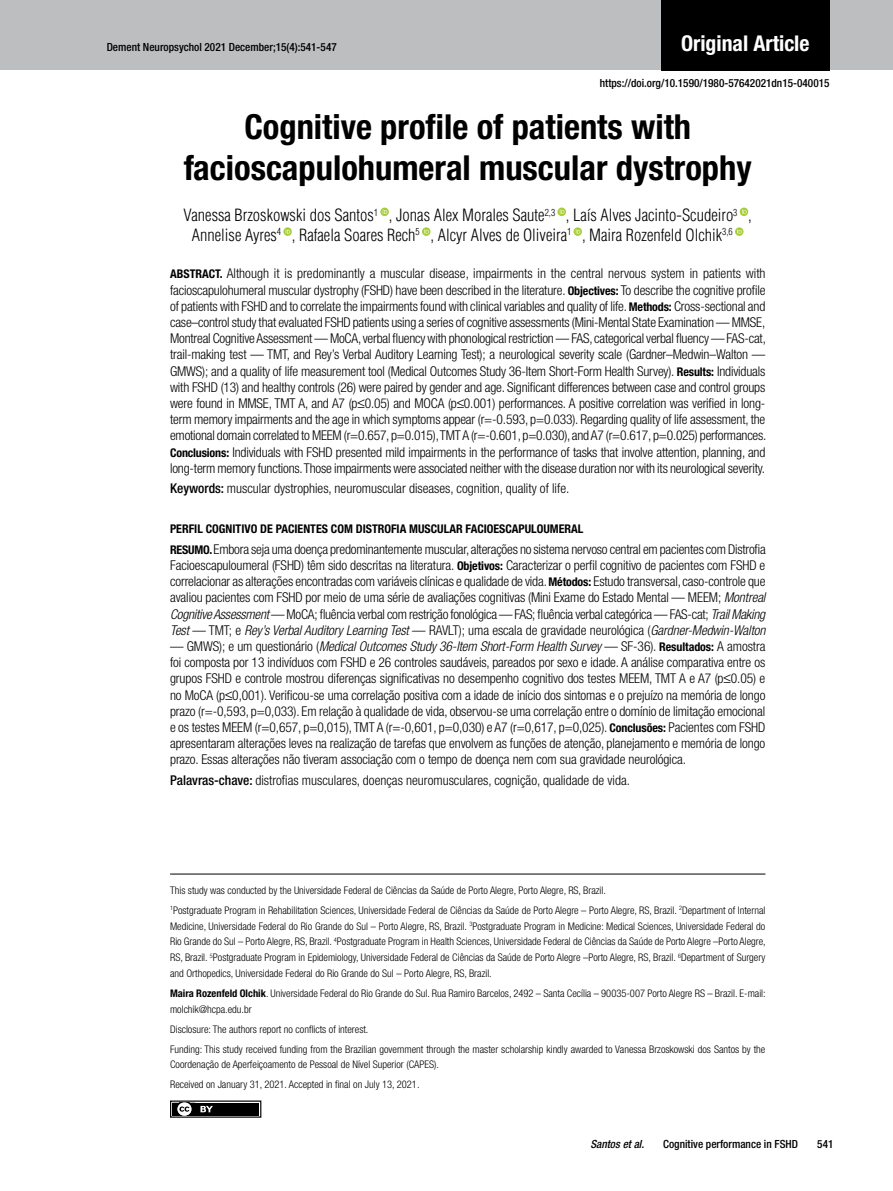
<style>
.page{position:relative;width:893px;height:1191px;background:#fff}
.page>*{position:absolute;margin:0;border:0;box-sizing:border-box;transform-origin:0 0}
.t1{font:700 condensed 34.5px/40.5px "Helvetica Neue LT Std";color:#000;text-align:center}
.t2{font:700 condensed 21.75px "Helvetica Neue LT Std";color:#fff}
.t3{font:300 condensed 16.5px/19.8px "Helvetica LT Std";color:#000}
.t4{font:300 condensed 13.5px/16.2px "Helvetica Neue LT Std";letter-spacing:-.005em;color:#000;text-align:justify}
.t5{font:700 condensed 12px "Helvetica Neue LT Std";color:#000}
.t6{font:500 condensed 11.25px "Helvetica Neue LT Std";color:#000}
.t7{font:italic 500 condensed 11.25px "Helvetica Neue LT Std";color:#000}
.t8{font:300 condensed 10.5px/15.8px "Helvetica Neue LT Std";color:#000}
.s1{font-weight:700;font-size:12px}
.s2{font-weight:500}
.s3{font-style:italic}
.s4{font-weight:700}
</style>
<div class="page">
<div style="left:0;top:0;width:893px;height:70px;background:#bcbec0"></div>
<div style="left:661px;top:0;width:168px;height:70px;background:#000"></div>
<div style="left:170px;top:1100px;width:91px;height:17px;border:1px solid #000"></div>
<div style="left:172px;top:1102px;width:87px;height:13px;background:#000"></div>
<svg style="left:172px;top:1102px;width:41px;height:13px"></svg>
<svg style="left:380px;top:207px;width:9px;height:9px"></svg>
<svg style="left:383px;top:209px;width:4px;height:5px"></svg>
<svg style="left:557px;top:207px;width:9px;height:9px"></svg>
<svg style="left:560px;top:209px;width:4px;height:5px"></svg>
<div style="left:740px;top:207px;width:8px;height:9px;background:#a6ce39;border-radius:50%"></div>
<svg style="left:742px;top:209px;width:5px;height:5px"></svg>
<svg style="left:283px;top:227px;width:9px;height:9px"></svg>
<svg style="left:286px;top:229px;width:4px;height:4px"></svg>
<svg style="left:422px;top:227px;width:8px;height:9px"></svg>
<svg style="left:424px;top:229px;width:5px;height:4px"></svg>
<svg style="left:573px;top:227px;width:9px;height:9px"></svg>
<svg style="left:576px;top:229px;width:4px;height:4px"></svg>
<svg style="left:735px;top:227px;width:8px;height:9px"></svg>
<svg style="left:737px;top:229px;width:5px;height:4px"></svg>
<hr style="left:170px;top:873px;width:595px;height:1px;background:#000">
<p class="t6" style="left:107px;top:41px;width:232px">Dement Neuropsychol 2021 December;15(4):541-547</p>
<h2 class="t2" style="left:681px;top:31px;width:130px">Original Article</h2>
<p class="t6" style="left:600px;top:76px;width:231px">https://doi.org/10.1590/1980-57642021dn15-040015</p>
<h1 class="t1" style="left:184px;top:106px;width:569px">Cognitive profile of patients with facioscapulohumeral muscular dystrophy</h1>
<p class="t3" style="left:192px;top:205px;width:561px;text-indent:-8px">Vanessa Brzoskowski dos Santos<sup>1</sup> , Jonas Alex Morales Saute<sup>2,3</sup> , Laís Alves Jacinto-Scudeiro<sup>3</sup> ,<br>Annelise Ayres<sup>4</sup> , Rafaela Soares Rech<sup>5</sup> , Alcyr Alves de Oliveira<sup>1</sup> , Maira Rozenfeld Olchik<sup>3,6</sup></p>
<p class="t4" style="left:170px;top:265px;width:598px"><span class="s1">ABSTRACT.</span> Although it is predominantly a muscular disease, impairments in the central nervous system in patients with facioscapulohumeral muscular dystrophy (FSHD) have been described in the literature. <span class="s1">Objectives:</span> To describe the cognitive profile of patients with FSHD and to correlate the impairments found with clinical variables and quality of life. <span class="s1">Methods:</span> Cross-sectional and case–control study that evaluated FSHD patients using a series of cognitive assessments (Mini-Mental State Examination — MMSE, Montreal Cognitive Assessment — MoCA, verbal fluency with phonological restriction — FAS, categorical verbal fluency — FAS-cat, trail-making test — TMT, and Rey’s Verbal Auditory Learning Test); a neurological severity scale (Gardner–Medwin–Walton — GMWS); and a quality of life measurement tool (Medical Outcomes Study 36-Item Short-Form Health Survey). <span class="s1">Results:</span> Individuals with FSHD (13) and healthy controls (26) were paired by gender and age. Significant differences between case and control groups were found in MMSE, TMT A, and A7 (p≤0.05) and MOCA (p≤0.001) performances. A positive correlation was verified in long&shy;term memory impairments and the age in which symptoms appear (r=-0.593, p=0.033). Regarding quality of life assessment, the emotional domain correlated to MEEM (r=0.657, p=0.015), TMT A (r=-0.601, p=0.030), and A7 (r=0.617, p=0.025) performances.<br><span class="s1">Conclusions:</span> Individuals with FSHD presented mild impairments in the performance of tasks that involve attention, planning, and long-term memory functions. Those impairments were associated neither with the disease duration nor with its neurological severity.</p>
<p class="t4" style="left:170px;top:480px;width:401px"><span class="s2">Keywords:</span> muscular dystrophies, neuromuscular diseases, cognition, quality of life.</p>
<p class="t5" style="left:170px;top:521px;width:415px">PERFIL COGNITIVO DE PACIENTES COM DISTROFIA MUSCULAR FACIOESCAPULOUMERAL</p>
<p class="t4" style="left:170px;top:540px;width:597px"><span class="s1">RESUMO.</span> Embora seja uma doença predominantemente muscular, alterações no sistema nervoso central em pacientes com Distrofia Facioescapuloumeral (FSHD) têm sido descritas na literatura. <span class="s1">Objetivos:</span> Caracterizar o perfil cognitivo de pacientes com FSHD e correlacionar as alterações encontradas com variáveis clínicas e qualidade de vida. <span class="s1">Métodos:</span> Estudo transversal, caso-controle que avaliou pacientes com FSHD por meio de uma série de avaliações cognitivas (Mini Exame do Estado Mental — MEEM; <span class="s3">Montreal Cognitive Assessment</span> — MoCA; fluência verbal com restrição fonológica — FAS; fluência verbal categórica — FAS-cat; <span class="s3">Trail Making Test</span> — TMT; e <span class="s3">Rey’s Verbal Auditory Learning Test</span> — RAVLT); uma escala de gravidade neurológica (<span class="s3">Gardner-Medwin-Walton</span></p>
<p class="t4" style="left:170px;top:638px;width:597px">— GMWS); e um questionário (<span class="s3">Medical Outcomes Study 36-Item Short-Form Health Survey</span> — SF-36). <span class="s1">Resultados:</span> A amostra foi composta por 13 indivíduos com FSHD e 26 controles saudáveis, pareados por sexo e idade. A análise comparativa entre os grupos FSHD e controle mostrou diferenças significativas no desempenho cognitivo dos testes MEEM, TMT A e A7 (p≤0.05) e no MoCA (p≤0,001). Verificou-se uma correlação positiva com a idade de início dos sintomas e o prejuízo na memória de longo prazo (r=-0,593, p=0,033). Em relação à qualidade de vida, observou-se uma correlação entre o domínio de limitação emocional e os testes MEEM (r=0,657, p=0,015), TMT A (r=-0,601, p=0,030) e A7 (r=0,617, p=0,025). <span class="s1">Conclusões:</span> Pacientes com FSHD apresentaram alterações leves na realização de tarefas que envolvem as funções de atenção, planejamento e memória de longo prazo. Essas alterações não tiveram associação com o tempo de doença nem com sua gravidade neurológica.</p>
<p class="t4" style="left:170px;top:772px;width:461px"><span class="s2">Palavras-chave:</span> distrofias musculares, doenças neuromusculares, cognição, qualidade de vida.</p>
<p class="t8" style="left:170px;top:880px;width:597px;line-height:20px">This study was conducted by the Universidade Federal de Ciências da Saúde de Porto Alegre, Porto Alegre, RS, Brazil.<br><sup>1</sup>Postgraduate Program in Rehabilitation Sciences, Universidade Federal de Ciências da Saúde de Porto Alegre – Porto Alegre, RS, Brazil. <sup>2</sup>Department of Internal</p>
<p class="t8" style="left:170px;top:918px;width:597px;text-align:justify">Medicine, Universidade Federal do Rio Grande do Sul – Porto Alegre, RS, Brazil. <sup>3</sup>Postgraduate Program in Medicine: Medical Sciences, Universidade Federal do Rio Grande do Sul – Porto Alegre, RS, Brazil. <sup>4</sup>Postgraduate Program in Health Sciences, Universidade Federal de Ciências da Saúde de Porto Alegre –Porto Alegre, RS, Brazil. <sup>5</sup>Postgraduate Program in Epidemiology, Universidade Federal de Ciências da Saúde de Porto Alegre –Porto Alegre, RS, Brazil. <sup>6</sup>Department of Surgery and Orthopedics, Universidade Federal do Rio Grande do Sul – Porto Alegre, RS, Brazil.</p>
<p class="t8" style="left:170px;top:985px;width:597px"><span class="s4">Maira Rozenfeld Olchik</span>. Universidade Federal do Rio Grande do Sul. Rua Ramiro Barcelos, 2492 – Santa Cecília – 90035-007 Porto Alegre RS – Brazil. E-mail: molchik@hcpa.edu.br</p>
<p class="t8" style="left:170px;top:1018px;width:597px;line-height:20px">Disclosure: The authors report no conflicts of interest.<br>Funding: This study received funding from the Brazilian government through the master scholarship kindly awarded to Vanessa Brzoskowski dos Santos by the</p>
<p class="t8" style="left:170px;top:1054px;width:270px;line-height:20px">Coordenação de Aperfeiçoamento de Pessoal de Nível Superior (CAPES).<br>Received on January 31, 2021. Accepted in final on July 13, 2021.</p>
<p class="t7" style="left:590px;top:1137px;width:55px">Santos et al.</p>
<p class="t6" style="left:663px;top:1137px;width:136px">Cognitive performance in FSHD</p>
<p class="t6" style="left:817px;top:1137px;width:18px">541</p>
</div>
